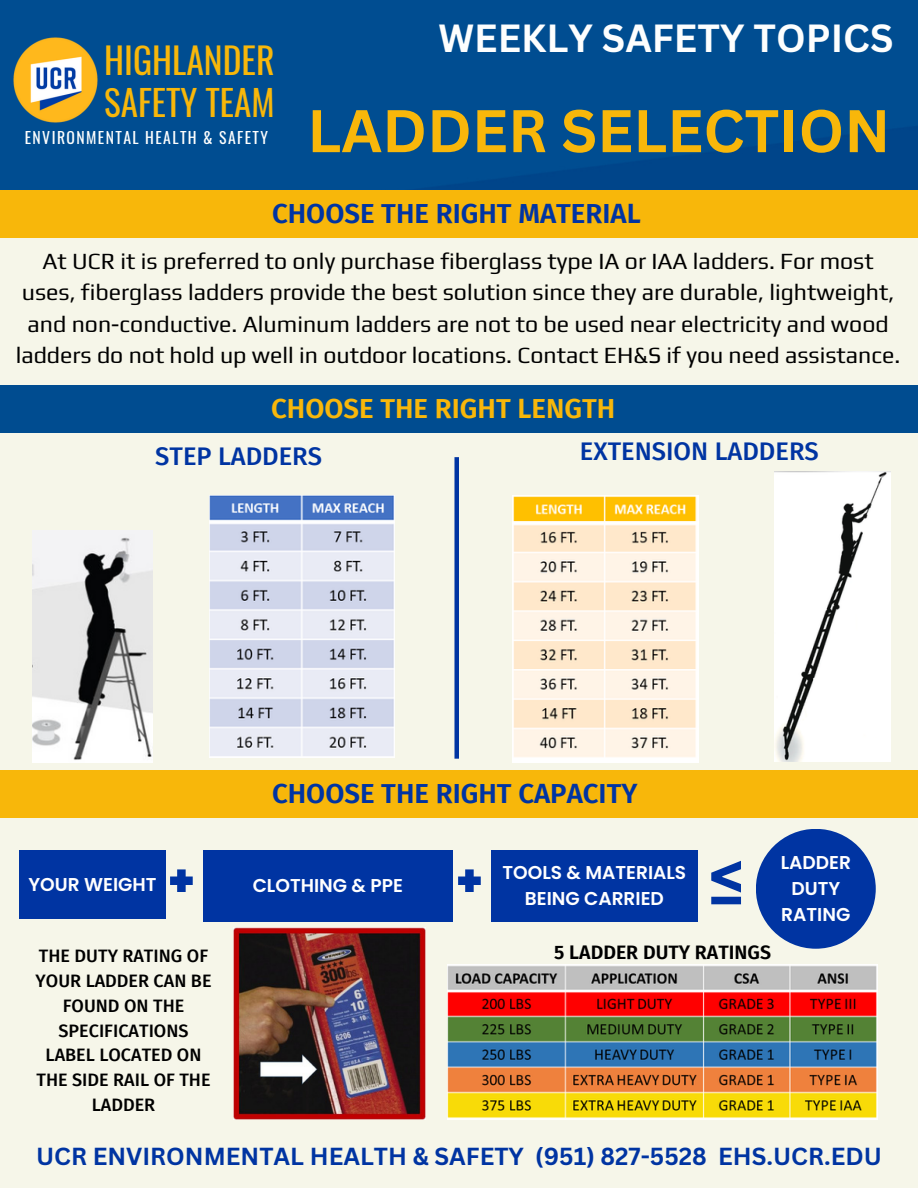
<style>
.page{position:relative;width:918px;height:1188px;background:#f6f6e9}
.page>*{position:absolute;margin:0;border:0;box-sizing:border-box;transform-origin:0 0}
.t1{font:700 67.5px "Canva Sans";color:#0034a2}
.t2{font:700 58.8px "Canva Sans";color:#f8b70a}
.t3{font:700 38.25px "Canva Sans";color:#fdfefe}
.t4{font:35.7px "Oswald";color:#f8b70a}
.t5{font:35.1px "Oswald";color:#f8b70a}
.t6{font:600 27.6px "Fira Sans";color:#0034a2}
.t7{font:600 27.6px "Fira Sans";color:#f8b70a}
.t8{font:500 25.5px "Fira Sans";color:#0034a2}
.t9{font:700 24px "Canva Sans";color:#0034a2}
.t10{font:23.1px/31.5px "Play";color:#000;text-align:center}
.t11{font:600 19.5px "Fira Sans";color:#000}
.t12{font:600 18.6px/25.8px "Poppins";color:#fff;text-align:center}
.t13{font:500 18px/24.8px "Fira Sans";color:#000;text-align:center}
.t14{font:15.75px "Oswald";letter-spacing:.09em;color:#fdfefe}
</style>
<div class="page">
<div style="left:0;top:0;width:918px;height:190px;background:#004d91"></div>
<img style="left:13px;top:37px;width:85px;height:85px">
<div style="left:0;top:190px;width:918px;height:47px;background:#f8b70a"></div>
<div style="left:0;top:385px;width:918px;height:48px;background:#004c90"></div>
<img style="left:32px;top:531px;width:121px;height:231px">
<img style="left:774px;top:471px;width:116px;height:290px">
<div style="left:454px;top:457px;width:5px;height:302px;background:#0034a2"></div>
<img style="left:210px;top:496px;width:184px;height:262px">
<img style="left:512px;top:496px;width:187px;height:266px">
<div style="left:0;top:771px;width:918px;height:47px;background:#f8b70a"></div>
<div style="left:19px;top:850px;width:146px;height:69px;background:#0034a2"></div>
<svg style="left:170px;top:869px;width:23px;height:23px"></svg>
<div style="left:203px;top:850px;width:249px;height:71px;background:#0034a2"></div>
<div style="left:491px;top:850px;width:206px;height:71px;background:#0034a2"></div>
<svg style="left:458px;top:869px;width:23px;height:23px"></svg>
<div style="left:756px;top:829px;width:120px;height:120px;background:#0034a2;border-radius:50%"></div>
<img style="left:447px;top:964px;width:431px;height:156px">
<img style="left:233px;top:927px;width:193px;height:192px">
<h3 class="t4" style="left:104px;top:32px;width:172px">HIGHLANDER</h3>
<h3 class="t5" style="left:104px;top:75px;width:172px">SAFETY TEAM</h3>
<p class="t14" style="left:25px;top:125px;width:245px">ENVIRONMENTAL HEALTH &amp; SAFETY</p>
<h3 class="t3" style="left:439px;top:11px;width:456px">WEEKLY SAFETY TOPICS</h3>
<h2 class="t2" style="left:307px;top:89px;width:585px">LADDER SELECTION</h2>
<p class="t6" style="left:272px;top:197px;width:370px">CHOOSE THE RIGHT MATERIAL</p>
<p class="t10" style="left:16px;top:245px;width:886px">At UCR it is preferred to only purchase fiberglass type IA or IAA ladders. For most uses, fiberglass ladders provide the best solution since they are durable, lightweight, and non-conductive. Aluminum ladders are not to be used near electricity and wood ladders do not hold up well in outdoor locations. Contact EH&amp;S if you need assistance.</p>
<p class="t7" style="left:271px;top:392px;width:346px">CHOOSE THE RIGHT LENGTH</p>
<p class="t8" style="left:155px;top:441px;width:168px">STEP LADDERS</p>
<p class="t8" style="left:580px;top:436px;width:241px">EXTENSION LADDERS</p>
<p class="t6" style="left:272px;top:777px;width:367px">CHOOSE THE RIGHT CAPACITY</p>
<p class="t12" style="left:28px;top:871px;width:130px">YOUR WEIGHT</p>
<p class="t12" style="left:253px;top:872px;width:152px">CLOTHING &amp; PPE</p>
<p class="t12" style="left:502px;top:860px;width:185px">TOOLS &amp; MATERIALS<br>BEING CARRIED</p>
<p class="t12" style="left:781px;top:850px;width:72px">LADDER<br>DUTY<br>RATING</p>
<h1 class="t1" style="left:708px;top:832px;width:38px">≤</h1>
<p class="t13" style="left:39px;top:944px;width:171px">THE DUTY RATING OF</p>
<p class="t11" style="left:554px;top:940px;width:218px">5 LADDER DUTY RATINGS</p>
<p class="t13" style="left:36px;top:969px;width:177px">YOUR LADDER CAN BE<br>FOUND ON THE<br>SPECIFICATIONS<br>LABEL LOCATED ON<br>THE SIDE RAIL OF THE<br>LADDER</p>
<p class="t9" style="left:36px;top:1139px;width:847px">UCR ENVIRONMENTAL HEALTH &amp; SAFETY (951) 827-5528 EHS.UCR.EDU</p>
</div>
